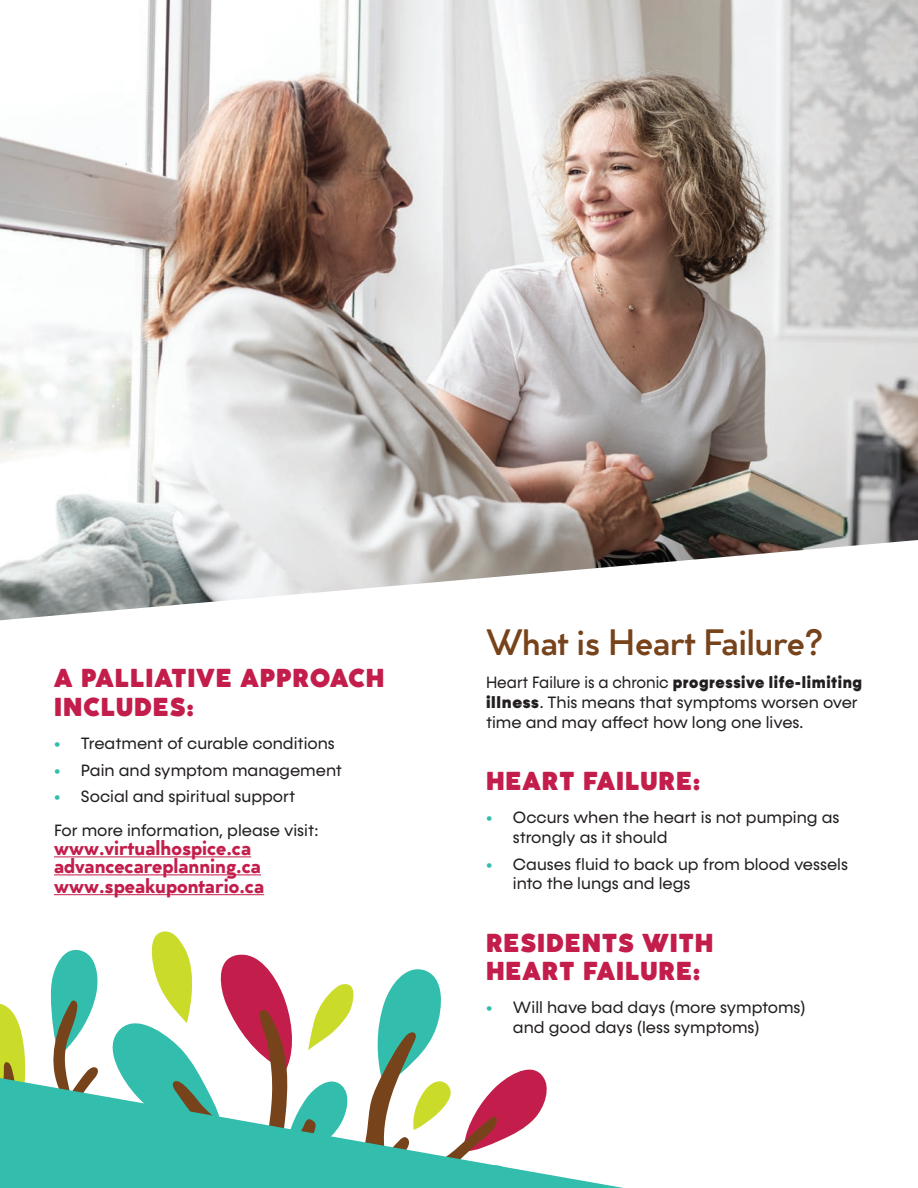
<style>
.page{position:relative;width:918px;height:1188px;background:#fff}
.page>*{position:absolute;margin:0;border:0;box-sizing:border-box;transform-origin:0 0}
.t1{font:500 36px "Cocogoose Classic";color:#77431b}
.t2{font:900 25.5px/28.5px "Cocogoose Classic";letter-spacing:.04em;color:#c31e4b}
.t3{font:700 21px/18.9px "Cocogoose Classic";color:#c31e4b}
.t4{font:16.5px/19.8px "Konnect";color:#231f20}
.t5{font:16.5px/19.8px "Konnect";color:#231f20;scale:.94 1}
.s1{font-weight:900;color:#33bdac}
.s2{font-weight:900}
</style>
<div class="page">
<svg style="left:50px;top:931px;width:304px;height:69px"></svg>
<svg style="left:385px;top:969px;width:56px;height:31px"></svg>
<svg style="left:0;top:1000px;width:544px;height:78px"></svg>
<img style="left:0;top:0;width:918px;height:620px">
<svg style="left:0;top:1078px;width:624px;height:110px;fill:#33bdac"></svg>
<hr style="left:54px;top:856px;width:197px;height:1px;background:#c31e4b">
<hr style="left:54px;top:874px;width:207px;height:1px;background:#c31e4b">
<hr style="left:54px;top:894px;width:210px;height:1px;background:#c31e4b">
<h2 class="t2" style="left:54px;top:663px;width:332px">A PALLIATIVE APPROACH<br>INCLUDES:</h2>
<p class="t4" style="left:54px;top:734px;width:282px"><span class="s1">•</span> Treatment of curable conditions</p>
<p class="t4" style="left:54px;top:760px;width:290px"><span class="s1">•</span> Pain and symptom management</p>
<p class="t4" style="left:54px;top:780px;width:266px;line-height:33.3px"><span class="s1">•</span> Social and spiritual support<br>For more information, please visit:</p>
<p class="t3" style="left:54px;top:837px;width:212px">www.virtualhospice.ca advancecareplanning.ca www.speakupontario.ca</p>
<h1 class="t1" style="left:486px;top:615px;width:339px">What is Heart Failure?</h1>
<p class="t5" style="left:486px;top:673px;width:402px">Heart Failure is a chronic <span class="s2">progressive life-limiting illness</span>. This means that symptoms worsen over time and may affect how long one lives.</p>
<h2 class="t2" style="left:486px;top:765px;width:216px">HEART FAILURE:</h2>
<p class="t4" style="left:513px;top:808px;width:328px;text-indent:-27px"><span class="s1">•</span> Occurs when the heart is not pumping as strongly as it should</p>
<p class="t4" style="left:513px;top:854px;width:337px;text-indent:-27px"><span class="s1">•</span> Causes fluid to back up from blood vessels into the lungs and legs</p>
<h2 class="t2" style="left:486px;top:927px;width:229px">RESIDENTS WITH<br>HEART FAILURE:</h2>
<p class="t4" style="left:513px;top:998px;width:294px;text-indent:-27px"><span class="s1">•</span> Will have bad days (more symptoms) and good days (less symptoms)</p>
</div>
